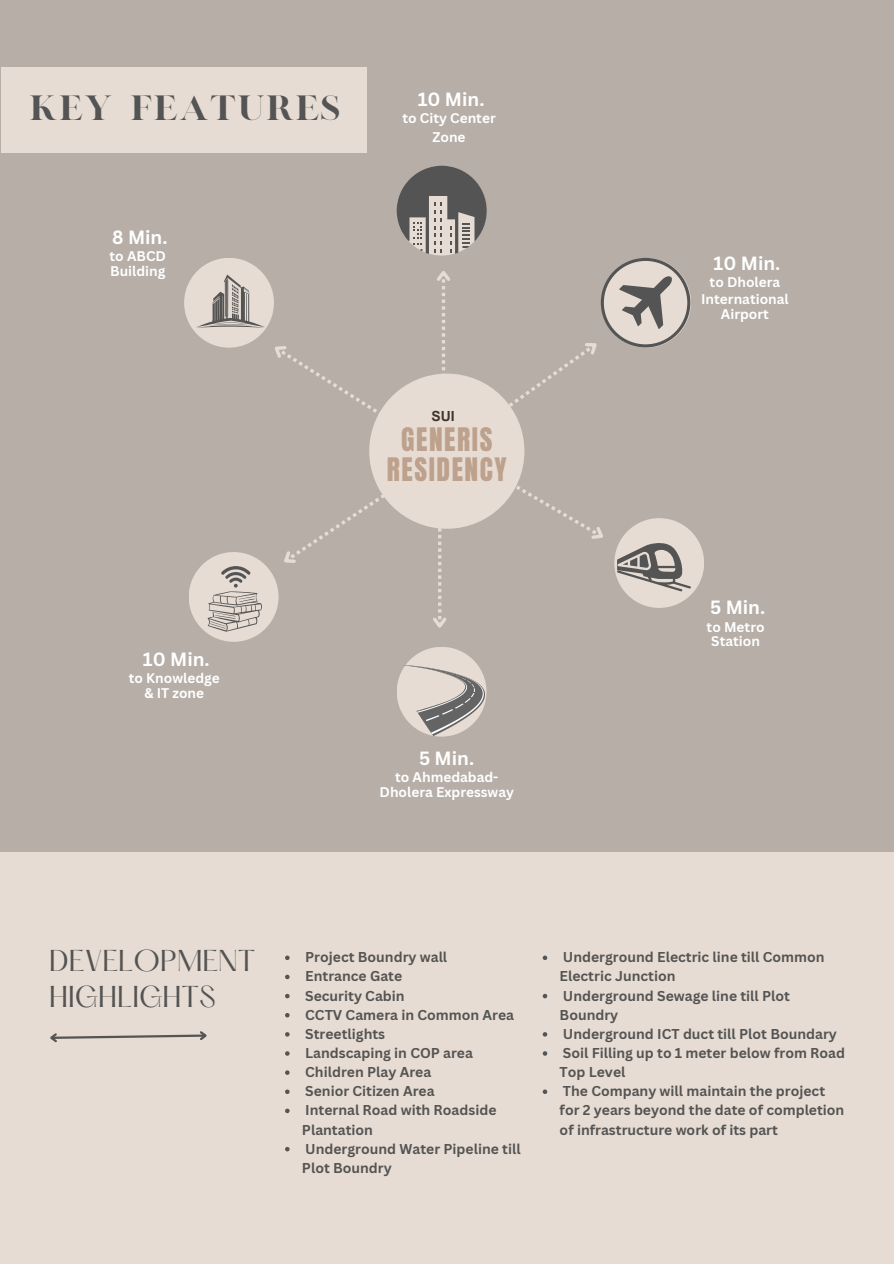
<style>
.page{position:relative;width:894px;height:1264px;background:#fff}
.page>*{position:absolute;margin:0;border:0;box-sizing:border-box;transform-origin:0 0}
.t1{font:28.5px "London";color:#545454}
.t2{font:27.45px/29.8px "Anton";letter-spacing:.055em;color:#bda18c;text-align:center}
.t3{font:26.4px/36px "Hatton";color:#545454}
.t4{font:700 18.6px "Canva Sans";color:#fff}
.t5{font:700 13.95px/19.2px "Canva Sans";color:#545454}
.t6{font:700 13.95px "Arial MT Pro";color:#3f352c}
.t7{font:700 13.65px/14.7px "Canva Sans";color:#fff;text-align:center}
</style>
<div class="page">
<div style="left:0;top:0;width:893px;height:1263px;background:#b6aea7"></div>
<div style="left:396px;top:647px;width:90px;height:89px;background:#e6dcd3;border-radius:50%"></div>
<div style="left:614px;top:518px;width:90px;height:90px;background:#e6dcd3;border-radius:50%"></div>
<div style="left:184px;top:258px;width:90px;height:90px;background:#e6dcd3;border-radius:50%"></div>
<div style="left:189px;top:552px;width:89px;height:90px;background:#e6dcd3;border-radius:50%"></div>
<svg style="left:433px;top:529px;width:14px;height:99px"></svg>
<svg style="left:284px;top:484px;width:100px;height:79px"></svg>
<div style="left:369px;top:373px;width:155px;height:156px;background:#e6dcd3;border-radius:50%"></div>
<svg style="left:469px;top:460px;width:221px;height:131px"></svg>
<img style="left:404px;top:665px;width:80px;height:70px">
<svg style="left:207px;top:566px;width:55px;height:65px"></svg>
<svg style="left:196px;top:166px;width:494px;height:268px"></svg>
<div style="left:1px;top:67px;width:366px;height:85px;background:#e6dcd3"></div>
<div style="left:0;top:851px;width:893px;height:412px;background:#e6dcd3"></div>
<svg style="left:285px;top:955px;width:4px;height:5px"></svg>
<svg style="left:285px;top:974px;width:4px;height:5px"></svg>
<svg style="left:285px;top:993px;width:4px;height:5px"></svg>
<svg style="left:285px;top:1013px;width:4px;height:4px"></svg>
<svg style="left:285px;top:1032px;width:4px;height:4px"></svg>
<svg style="left:285px;top:1051px;width:4px;height:4px"></svg>
<svg style="left:285px;top:1070px;width:4px;height:4px"></svg>
<svg style="left:285px;top:1089px;width:4px;height:4px"></svg>
<svg style="left:285px;top:1108px;width:4px;height:5px"></svg>
<svg style="left:285px;top:1147px;width:4px;height:4px"></svg>
<svg style="left:542px;top:955px;width:5px;height:5px"></svg>
<svg style="left:542px;top:993px;width:5px;height:5px"></svg>
<svg style="left:542px;top:1032px;width:5px;height:4px"></svg>
<svg style="left:542px;top:1051px;width:5px;height:4px"></svg>
<svg style="left:542px;top:1089px;width:5px;height:4px"></svg>
<svg style="left:50px;top:1031px;width:157px;height:12px"></svg>
<h2 class="t1" style="left:29px;top:88px;width:312px">KEY FEATURES</h2>
<h2 class="t4" style="left:112px;top:224px;width:57px">8 Min.</h2>
<p class="t7" style="left:110px;top:247px;width:58px;line-height:15.8px;text-align:left">to ABCD<br>Building</p>
<h3 class="t4" style="left:417px;top:86px;width:68px">10 Min.</h3>
<p class="t7" style="left:402px;top:108px;width:95px;line-height:18.9px">to City Center<br>Zone</p>
<p class="t6" style="left:431px;top:410px;width:25px">SUI</p>
<h2 class="t2" style="left:387px;top:425px;width:121px">GENERIS<br>RESIDENCY</h2>
<p class="t4" style="left:143px;top:646px;width:68px">10 Min.</p>
<h3 class="t7" style="left:129px;top:670px;width:92px">to Knowledge &amp; IT zone</h3>
<h1 class="t4" style="left:419px;top:745px;width:57px">5 Min.</h1>
<p class="t7" style="left:379px;top:769px;width:136px">to Ahmedabad-<br>Dholera Expressway</p>
<h2 class="t4" style="left:713px;top:250px;width:68px">10 Min.</h2>
<h3 class="t7" style="left:701px;top:273px;width:89px;line-height:16.4px">to Dholera<br>International<br>Airport</h3>
<p class="t4" style="left:709px;top:594px;width:57px">5 Min.</p>
<p class="t7" style="left:706px;top:619px;width:59px">to Metro<br>Station</p>
<h3 class="t3" style="left:49px;top:945px;width:208px">DEVELOPMENT<br>HIGHLIGHTS</h3>
<p class="t5" style="left:305px;top:947px;width:143px">Project Boundry wall</p>
<h2 class="t5" style="left:305px;top:966px;width:98px">Entrance Gate</h2>
<h3 class="t5" style="left:305px;top:985px;width:101px">Security Cabin</h3>
<h2 class="t5" style="left:305px;top:1004px;width:210px">CCTV Camera in Common Area</h2>
<h3 class="t5" style="left:305px;top:1023px;width:81px">Streetlights</h3>
<h1 class="t5" style="left:305px;top:1042px;width:169px">Landscaping in COP area</h1>
<p class="t5" style="left:305px;top:1062px;width:127px">Children Play Area</p>
<p class="t5" style="left:305px;top:1081px;width:131px">Senior Citizen Area</p>
<p class="t5" style="left:302px;top:1100px;width:196px">Internal Road with Roadside<br>Plantation</p>
<p class="t5" style="left:302px;top:1138px;width:220px">Underground Water Pipeline till<br>Plot Boundry</p>
<p class="t5" style="left:559px;top:947px;width:266px">Underground Electric line till Common<br>Electric Junction</p>
<p class="t5" style="left:559px;top:985px;width:232px">Underground Sewage line till Plot<br>Boundry</p>
<p class="t5" style="left:562px;top:1023px;width:275px">Underground ICT duct till Plot Boundary</p>
<p class="t5" style="left:559px;top:1042px;width:287px">Soil Filling up to 1 meter below from Road<br>Top Level</p>
<p class="t5" style="left:559px;top:1081px;width:286px">The Company will maintain the project for 2 years beyond the date of completion of infrastructure work of its part</p>
</div>
